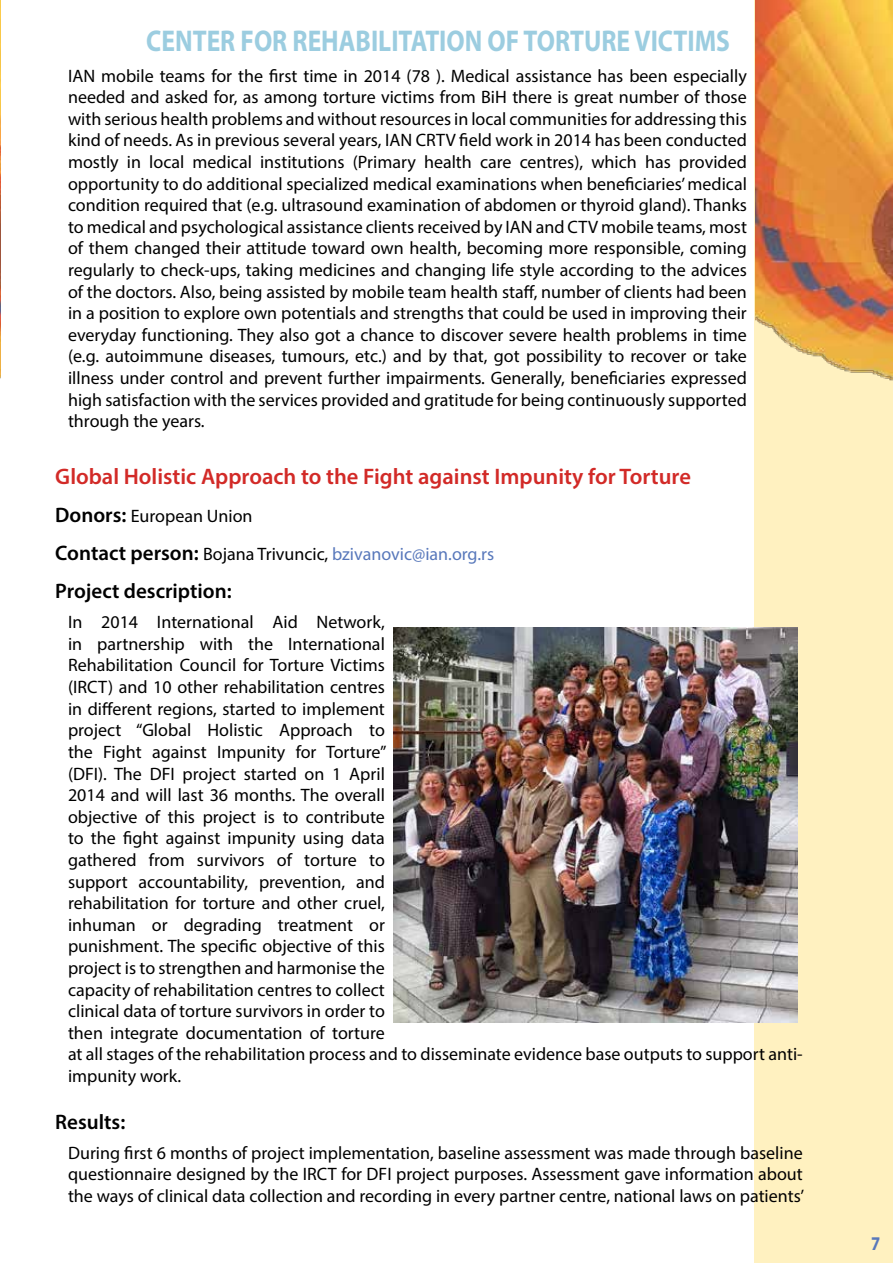
<style>
.page{position:relative;width:893px;height:1263px;background:#fff}
.page>*{position:absolute;margin:0;border:0;box-sizing:border-box;transform-origin:0 0}
.t1{font:700 30.15px "Myriad Pro";color:#9ccde0;scale:.85 1}
.t2{font:600 22.5px "Myriad Pro";color:#d22a27}
.t3{font:600 21px "Myriad Pro";color:#000}
.t4{font:700 19.5px "Myriad Pro";color:#5878bb;scale:.85 1}
.t5{font:18px/21.6px "Myriad Pro";color:#000;text-align:justify}
.s1{font-weight:600;font-size:21px}
.s2{color:#5878bb}
</style>
<div class="page">
<div style="left:754px;top:0;width:139px;height:1263px;background:#fff1c0"></div>
<img style="left:0;top:0;width:1px;height:379px">
<img style="left:755px;top:0;width:138px;height:381px">
<img style="left:393px;top:627px;width:404px;height:395px">
<h1 class="t1" style="left:146px;top:21px;width:688px">CENTER FOR REHABILITATION OF TORTURE VICTIMS</h1>
<p class="t5" style="left:68px;top:64px;width:680px">IAN mobile teams for the first time in 2014 (78 ). Medical assistance has been especially needed and asked for, as among torture victims from BiH there is great number of those with serious health problems and without resources in local communities for addressing this kind of needs. As in previous several years, IAN CRTV field work in 2014 has been conducted mostly in local medical institutions (Primary health care centres), which has provided opportunity to do additional specialized medical examinations when beneficiaries’ medical condition required that (e.g. ultrasound examination of abdomen or thyroid gland). Thanks to medical and psychological assistance clients received by IAN and CTV mobile teams, most of them changed their attitude toward own health, becoming more responsible, coming regularly to check-ups, taking medicines and changing life style according to the advices of the doctors. Also, being assisted by mobile team health staff, number of clients had been in a position to explore own potentials and strengths that could be used in improving their everyday functioning. They also got a chance to discover severe health problems in time (e.g. autoimmune diseases, tumours, etc.) and by that, got possibility to recover or take illness under control and prevent further impairments. Generally, beneficiaries expressed high satisfaction with the services provided and gratitude for being continuously supported through the years.</p>
<p class="t2" style="left:55px;top:462px;width:637px">Global Holistic Approach to the Fight against Impunity for Torture</p>
<p class="t5" style="left:55px;top:497px;width:440px;line-height:38px"><span class="s1">Donors:</span> European Union<br><span class="s1">Contact person:</span> Bojana Trivuncic, <span class="s2">bzivanovic@ian.org.rs</span></p>
<p class="t3" style="left:55px;top:578px;width:178px">Project description:</p>
<p class="t5" style="left:68px;top:611px;width:736px;text-align:left">In 2014 International Aid Network,<br>in partnership with the International<br>Rehabilitation Council for Torture Victims<br>(IRCT) and 10 other rehabilitation centres<br>in different regions, started to implement<br>project “Global Holistic Approach to<br>the Fight against Impunity for Torture”<br>(DFI). The DFI project started on 1 April<br>2014 and will last 36 months. The overall<br>objective of this project is to contribute<br>to the fight against impunity using data<br>gathered from survivors of torture to<br>support accountability, prevention, and<br>rehabilitation for torture and other cruel,<br>inhuman or degrading treatment or<br>punishment. The specific objective of this<br>project is to strengthen and harmonise the<br>capacity of rehabilitation centres to collect<br>clinical data of torture survivors in order to<br>then integrate documentation of torture<br>at all stages of the rehabilitation process and to disseminate evidence base outputs to support anti&shy;impunity work.</p>
<p class="t3" style="left:55px;top:1108px;width:72px">Results:</p>
<p class="t5" style="left:68px;top:1142px;width:738px">During first 6 months of project implementation, baseline assessment was made through baseline questionnaire designed by the IRCT for DFI project purposes. Assessment gave information about the ways of clinical data collection and recording in every partner centre, national laws on patients’</p>
<p class="t4" style="left:871px;top:1231px;width:12px">7</p>
</div>
